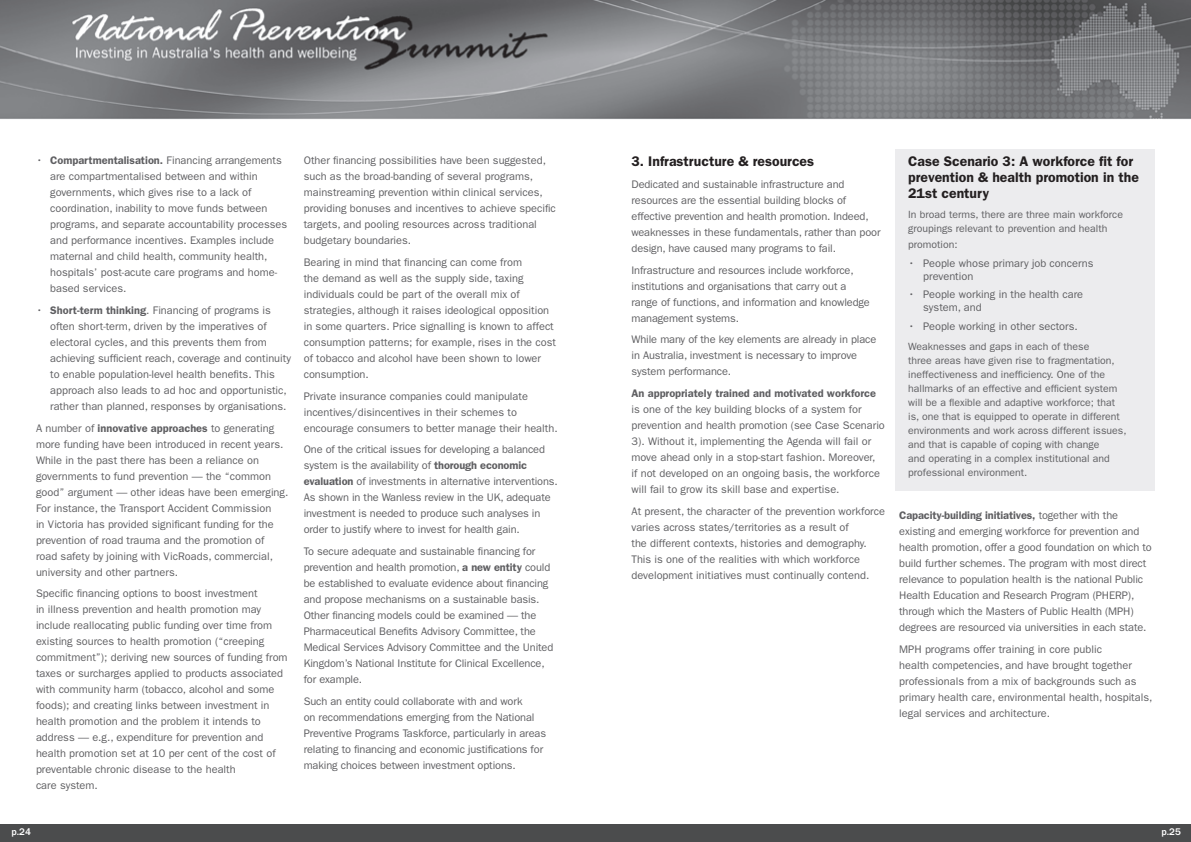
<style>
.page{position:relative;width:1191px;height:842px;background:#fff}
.page>*{position:absolute;margin:0;border:0;box-sizing:border-box;transform-origin:0 0}
.t1{font:600 14px/16px "Franklin Gothic";color:#231f20}
.t2{font:11px/16px "Franklin Gothic";color:#5f5f62}
.t3{font:600 11px "Franklin Gothic";color:#5f5f62}
.t4{font:10.5px/14px "Franklin Gothic";color:#5f5f62}
.t5{font:500 10px "Franklin Gothic";color:#fff}
.s1{font-weight:600}
</style>
<div class="page">
<div style="left:0;top:824px;width:595px;height:18px;background:#4b4c4d"></div>
<img style="left:0;top:0;width:1191px;height:119px">
<div style="left:595px;top:824px;width:596px;height:18px;background:#4b4c4d"></div>
<div style="left:896px;top:149px;width:259px;height:341px;background:#ececee"></div>
<p class="t2" style="left:50px;top:153px;width:238px;text-indent:-14px">• <span class="s1">Compartmentalisation.</span> Financing arrangements are compartmentalised between and within governments, which gives rise to a lack of coordination, inability to move funds between programs, and separate accountability processes and performance incentives. Examples include maternal and child health, community health, hospitals’ post-acute care programs and home&shy;based services.</p>
<p class="t2" style="left:50px;top:302px;width:242px;text-indent:-14px">• <span class="s1">Short-term thinking</span>. Financing of programs is often short-term, driven by the imperatives of electoral cycles, and this prevents them from achieving sufficient reach, coverage and continuity to enable population-level health benefits. This approach also leads to ad hoc and opportunistic, rather than planned, responses by organisations.</p>
<p class="t2" style="left:36px;top:420px;width:254px">A number of <span class="s1">innovative approaches</span> to generating more funding have been introduced in recent years.<br>While in the past there has been a reliance on governments to fund prevention — the “common good” argument — other ideas have been emerging.<br>For instance, the Transport Accident Commission<br>in Victoria has provided significant funding for the prevention of road trauma and the promotion of road safety by joining with VicRoads, commercial, university and other partners.</p>
<p class="t2" style="left:36px;top:586px;width:253px">Specific financing options to boost investment<br>in illness prevention and health promotion may include reallocating public funding over time from existing sources to health promotion (“creeping commitment”); deriving new sources of funding from taxes or surcharges applied to products associated with community harm (tobacco, alcohol and some foods); and creating links between investment in health promotion and the problem it intends to address — e.g., expenditure for prevention and health promotion set at 10 per cent of the cost of preventable chronic disease to the health<br>care system.</p>
<p class="t2" style="left:304px;top:153px;width:254px">Other financing possibilities have been suggested, such as the broad-banding of several programs, mainstreaming prevention within clinical services, providing bonuses and incentives to achieve specific targets, and pooling resources across traditional budgetary boundaries.</p>
<p class="t2" style="left:304px;top:254px;width:254px">Bearing in mind that financing can come from<br>the demand as well as the supply side, taxing individuals could be part of the overall mix of strategies, although it raises ideological opposition in some quarters. Price signalling is known to affect consumption patterns; for example, rises in the cost of tobacco and alcohol have been shown to lower consumption.</p>
<p class="t2" style="left:304px;top:388px;width:255px">Private insurance companies could manipulate incentives/disincentives in their schemes to encourage consumers to better manage their health.</p>
<p class="t2" style="left:304px;top:442px;width:256px">One of the critical issues for developing a balanced system is the availability of <span class="s1">thorough economic evaluation</span> of investments in alternative interventions.<br>As shown in the Wanless review in the UK, adequate investment is needed to produce such analyses in order to justify where to invest for health gain.</p>
<p class="t2" style="left:304px;top:543px;width:251px">To secure adequate and sustainable financing for prevention and health promotion, <span class="s1">a new entity</span> could be established to evaluate evidence about financing and propose mechanisms on a sustainable basis.<br>Other financing models could be examined — the Pharmaceutical Benefits Advisory Committee, the Medical Services Advisory Committee and the United Kingdom’s National Institute for Clinical Excellence, for example.</p>
<p class="t2" style="left:304px;top:693px;width:244px">Such an entity could collaborate with and work<br>on recommendations emerging from the National Preventive Programs Taskforce, particularly in areas relating to financing and economic justifications for making choices between investment options.</p>
<p class="t1" style="left:631px;top:154px;width:184px">3. Infrastructure &amp; resources</p>
<p class="t2" style="left:631px;top:176px;width:251px">Dedicated and sustainable infrastructure and resources are the essential building blocks of effective prevention and health promotion. Indeed, weaknesses in these fundamentals, rather than poor design, have caused many programs to fail.</p>
<p class="t2" style="left:631px;top:262px;width:240px">Infrastructure and resources include workforce, institutions and organisations that carry out a range of functions, and information and knowledge management systems.</p>
<p class="t2" style="left:631px;top:332px;width:246px">While many of the key elements are already in place in Australia, investment is necessary to improve system performance.</p>
<p class="t3" style="left:631px;top:387px;width:246px">An appropriately trained and motivated workforce</p>
<p class="t2" style="left:631px;top:401px;width:255px">is one of the key building blocks of a system for prevention and health promotion (see Case Scenario 3). Without it, implementing the Agenda will fail or move ahead only in a stop-start fashion. Moreover,<br>if not developed on an ongoing basis, the workforce will fail to grow its skill base and expertise.</p>
<p class="t2" style="left:631px;top:503px;width:255px">At present, the character of the prevention workforce varies across states/territories as a result of<br>the different contexts, histories and demography.<br>This is one of the realities with which workforce development initiatives must continually contend.</p>
<p class="t1" style="left:908px;top:154px;width:232px">Case Scenario 3: A workforce fit for prevention &amp; health promotion in the<br>21st century</p>
<p class="t4" style="left:908px;top:208px;width:216px">In broad terms, there are three main workforce groupings relevant to prevention and health</p>
<p class="t4" style="left:908px;top:238px;width:51px">promotion:</p>
<p class="t2" style="left:923px;top:257px;width:172px;line-height:13px;text-indent:-15px">• People whose primary job concerns prevention</p>
<p class="t2" style="left:923px;top:288px;width:161px;line-height:13px;text-indent:-15px">• People working in the health care system, and</p>
<p class="t2" style="left:908px;top:318px;width:171px">• People working in other sectors.</p>
<p class="t4" style="left:908px;top:339px;width:220px">Weaknesses and gaps in each of these<br>three areas have given rise to fragmentation, ineffectiveness and inefficiency. One of the hallmarks of an effective and efficient system will be a flexible and adaptive workforce; that is, one that is equipped to operate in different environments and work across different issues, and that is capable of coping with change<br>and operating in a complex institutional and professional environment.</p>
<p class="t2" style="left:899px;top:507px;width:254px"><span class="s1">Capacity-building initiatives,</span> together with the existing and emerging workforce for prevention and health promotion, offer a good foundation on which to build further schemes. The program with most direct relevance to population health is the national Public Health Education and Research Program (PHERP), through which the Masters of Public Health (MPH) degrees are resourced via universities in each state.</p>
<p class="t2" style="left:899px;top:641px;width:255px">MPH programs offer training in core public<br>health competencies, and have brought together professionals from a mix of backgrounds such as primary health care, environmental health, hospitals, legal services and architecture.</p>
<p class="t5" style="left:11px;top:826px;width:21px">p.24</p>
<p class="t5" style="left:1161px;top:826px;width:15px">p.25</p>
</div>
